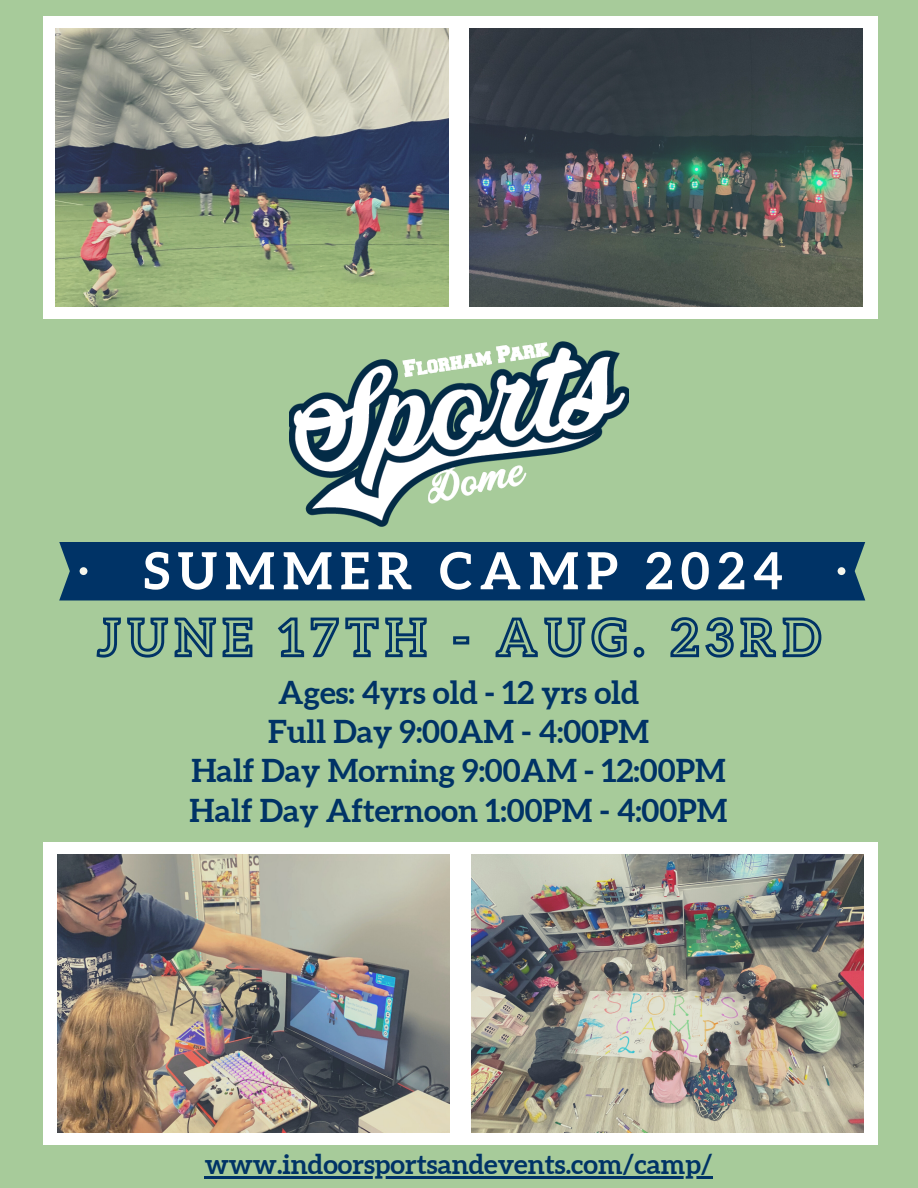
<style>
.page{position:relative;width:918px;height:1188px;background:#a7cb9a}
.page>*{position:absolute;margin:0;border:0;box-sizing:border-box;transform-origin:0 0}
.t1{font:700 51.15px "Aleo";letter-spacing:.15em;color:#fff}
.t2{font:700 31.5px "Aleo";color:#036}
.t3{font:700 27px "Aleo";color:#036}
</style>
<div class="page">
<div style="left:43px;top:16px;width:835px;height:303px;background:#fff"></div>
<img style="left:56px;top:29px;width:393px;height:278px">
<img style="left:470px;top:29px;width:393px;height:278px">
<div style="left:43px;top:843px;width:835px;height:302px;background:#fff"></div>
<img style="left:57px;top:855px;width:393px;height:278px">
<img style="left:471px;top:855px;width:393px;height:278px">
<img style="left:289px;top:341px;width:340px;height:186px">
<div style="left:59px;top:542px;width:806px;height:59px;background:#036"></div>
<div style="left:838px;top:567px;width:7px;height:8px;background:#f5f6ed;border-radius:50%"></div>
<div style="left:80px;top:567px;width:7px;height:8px;background:#f5f6ed;border-radius:50%"></div>
<svg style="left:95px;top:575px;width:728px;height:83px"></svg>
<hr style="left:205px;top:1177px;width:508px;height:2px;background:#036">
<p class="t1" style="left:144px;top:541px;width:640px">SUMMER CAMP 2024</p>
<p class="t2" style="left:278px;top:674px;width:362px">Ages: 4yrs old - 12 yrs old</p>
<p class="t2" style="left:268px;top:713px;width:383px">Full Day 9:00AM - 4:00PM</p>
<p class="t2" style="left:191px;top:753px;width:536px">Half Day Morning 9:00AM - 12:00PM</p>
<p class="t2" style="left:190px;top:792px;width:539px">Half Day Afternoon 1:00PM - 4:00PM</p>
<p class="t3" style="left:205px;top:1149px;width:509px">www.indoorsportsandevents.com/camp/</p>
</div>
